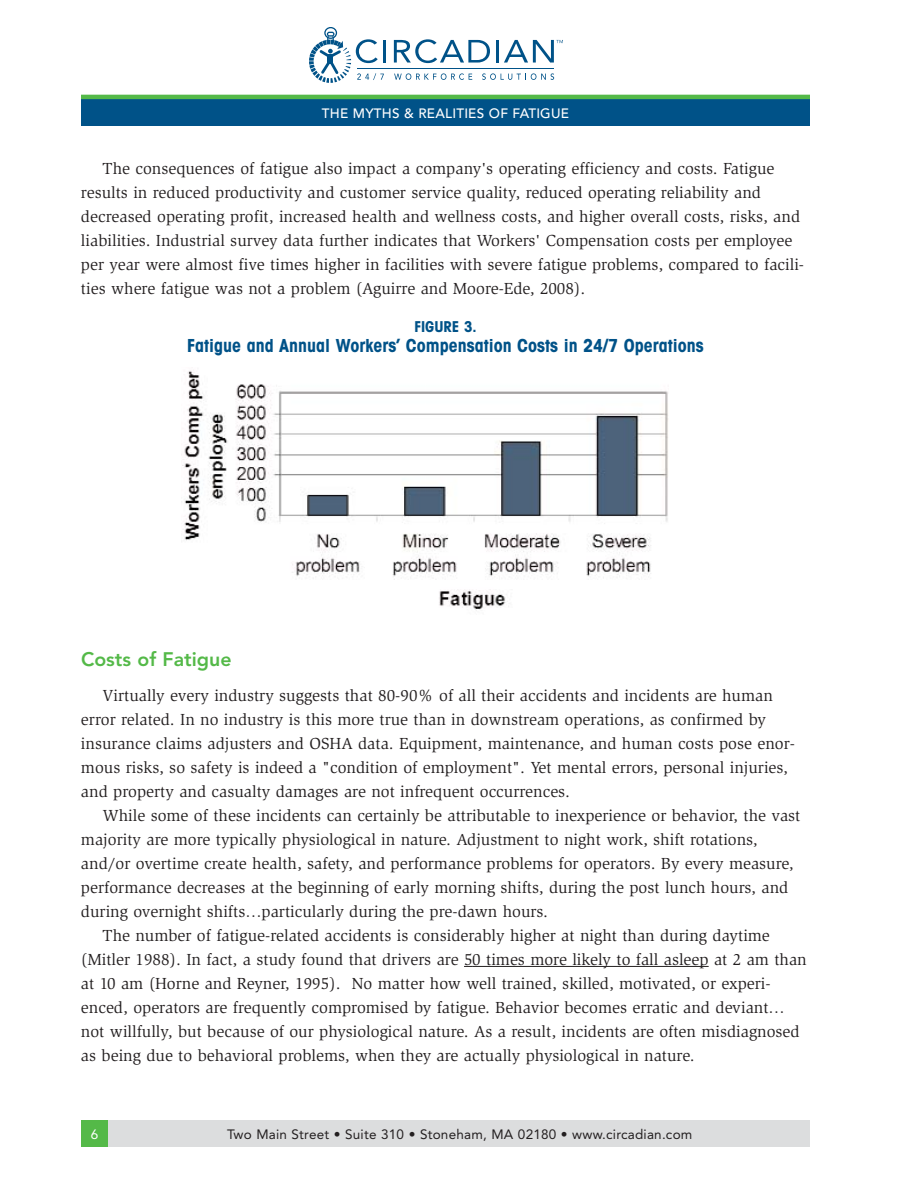
<style>
.page{position:relative;width:918px;height:1188px;background:#fff}
.page>*{position:absolute;margin:0;border:0;box-sizing:border-box;transform-origin:0 0}
.t1{font:800 19.5px "Avenir";color:#54b948}
.t2{font:700 condensed 18px "Avant Garde";color:#005288}
.t3{font:16.5px/24px "Slimbach";color:#231f20}
.t4{font:700 condensed 15px "Avant Garde";color:#005288}
.t5{font:13.5px "Avenir";letter-spacing:.015em;color:#231f20}
.t6{font:500 13.5px "Avenir";letter-spacing:.015em;color:#fff}
.t7{font:13.5px "Avenir";color:#fff}
</style>
<div class="page">
<hr style="left:383px;top:40px;width:3px;height:23px;background:#005288">
<svg style="left:394px;top:39px;width:96px;height:24px"></svg>
<hr style="left:496px;top:40px;width:3px;height:23px;background:#005288">
<svg style="left:394px;top:73px;width:78px;height:7px"></svg>
<svg style="left:482px;top:73px;width:72px;height:7px"></svg>
<hr style="left:357px;top:68px;width:197px;height:1px;background:#005288">
<svg style="left:309px;top:27px;width:75px;height:56px"></svg>
<svg style="left:504px;top:40px;width:59px;height:23px"></svg>
<div style="left:81px;top:99px;width:729px;height:27px;background:#005288"></div>
<hr style="left:81px;top:95px;width:729px;height:4px;background:#54b948">
<div style="left:81px;top:1120px;width:729px;height:28px;background:#dcddde"></div>
<div style="left:81px;top:1120px;width:27px;height:28px;background:#54b948"></div>
<hr style="left:472px;top:966px;width:87px;height:1px;background:#231f20">
<hr style="left:559px;top:966px;width:31px;height:1px;background:#231f20">
<hr style="left:590px;top:966px;width:119px;height:1px;background:#231f20">
<img style="left:182px;top:371px;width:486px;height:240px">
<p class="t6" style="left:322px;top:108px;width:249px">THE MYTHS &amp; REALITIES OF FATIGUE</p>
<p class="t3" style="left:81px;top:158px;width:725px;text-indent:22px">The consequences of fatigue also impact a company's operating efficiency and costs. Fatigue results in reduced productivity and customer service quality, reduced operating reliability and decreased operating profit, increased health and wellness costs, and higher overall costs, risks, and liabilities. Industrial survey data further indicates that Workers' Compensation costs per employee per year were almost five times higher in facilities with severe fatigue problems, compared to facili&shy;ties where fatigue was not a problem (Aguirre and Moore-Ede, 2008).</p>
<p class="t4" style="left:414px;top:321px;width:64px">FIGURE 3.</p>
<p class="t2" style="left:187px;top:339px;width:518px">Fatigue and Annual Workers’ Compensation Costs in 24/7 Operations</p>
<p class="t1" style="left:81px;top:651px;width:152px">Costs of Fatigue</p>
<p class="t3" style="left:81px;top:684px;width:716px;text-indent:22px">Virtually every industry suggests that 80-90% of all their accidents and incidents are human error related. In no industry is this more true than in downstream operations, as confirmed by insurance claims adjusters and OSHA data. Equipment, maintenance, and human costs pose enor&shy;mous risks, so safety is indeed a "condition of employment". Yet mental errors, personal injuries, and property and casualty damages are not infrequent occurrences.</p>
<p class="t3" style="left:103px;top:804px;width:699px">While some of these incidents can certainly be attributable to inexperience or behavior, the vast</p>
<p class="t3" style="left:81px;top:828px;width:678px">majority are more typically physiological in nature. Adjustment to night work, shift rotations,</p>
<p class="t3" style="left:81px;top:852px;width:714px">and/or overtime create health, safety, and performance problems for operators. By every measure,</p>
<p class="t3" style="left:81px;top:876px;width:709px">performance decreases at the beginning of early morning shifts, during the post lunch hours, and</p>
<p class="t3" style="left:81px;top:900px;width:469px">during overnight shifts…particularly during the pre-dawn hours.</p>
<p class="t3" style="left:103px;top:924px;width:669px">The number of fatigue-related accidents is considerably higher at night than during daytime</p>
<p class="t3" style="left:81px;top:948px;width:727px">(Mitler 1988). In fact, a study found that drivers are 50 times more likely to fall asleep at 2 am than</p>
<p class="t3" style="left:81px;top:972px;width:691px">at 10 am (Horne and Reyner, 1995). No matter how well trained, skilled, motivated, or experi-</p>
<p class="t3" style="left:81px;top:996px;width:705px">enced, operators are frequently compromised by fatigue. Behavior becomes erratic and deviant…</p>
<p class="t3" style="left:81px;top:1020px;width:720px">not willfully, but because of our physiological nature. As a result, incidents are often misdiagnosed</p>
<p class="t3" style="left:81px;top:1044px;width:615px">as being due to behavioral problems, when they are actually physiological in nature.</p>
<p class="t7" style="left:91px;top:1129px;width:9px">6</p>
<p class="t5" style="left:227px;top:1129px;width:467px">Two Main Street • Suite 310 • Stoneham, MA 02180 • www.circadian.com</p>
</div>
